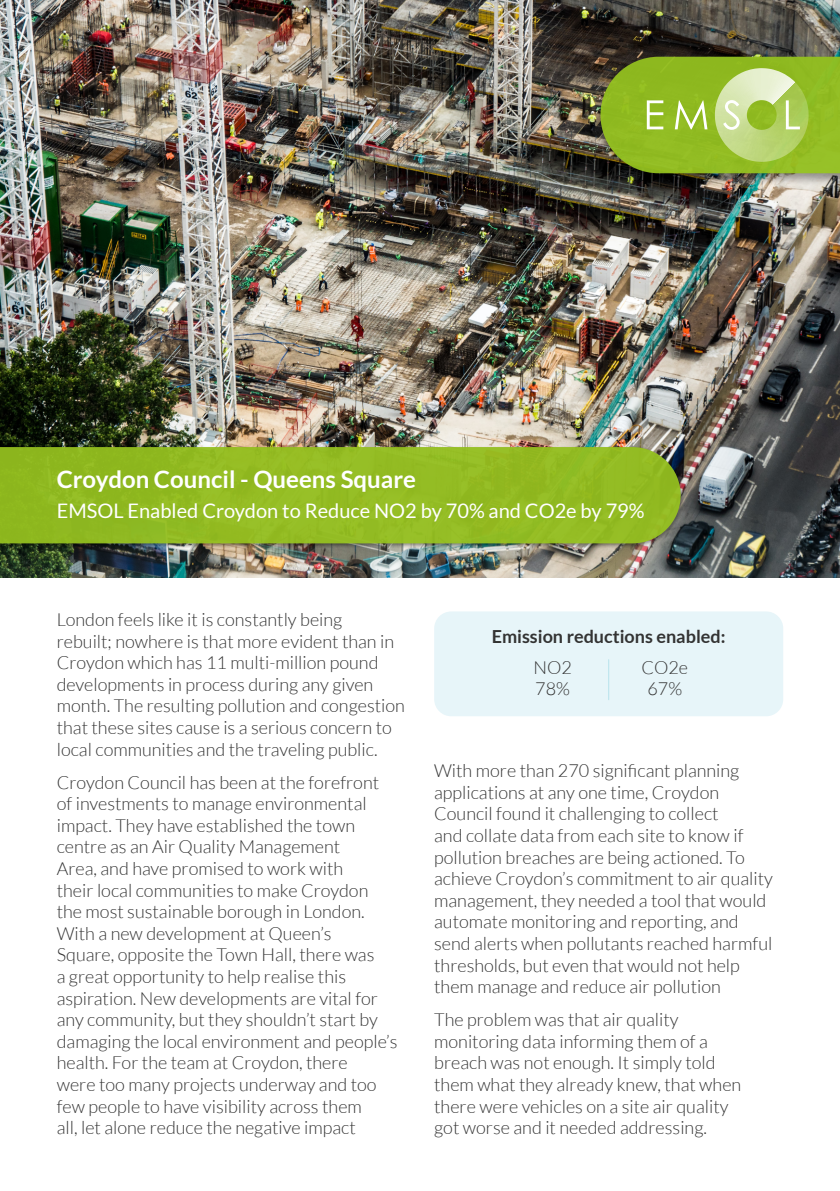
<style>
.page{position:relative;width:840px;height:1191px;background:#fff}
.page>*{position:absolute;margin:0;border:0;box-sizing:border-box;transform-origin:0 0}
.t1{font:700 24px "Lato";color:#fff}
.t2{font:20px "Lato";color:#fff}
.t3{font:300 18px/21.6px "Lato";color:#333}
.t4{font:700 18px "Lato";color:#333}
</style>
<div class="page">
<img style="left:0;top:0;width:839px;height:577px">
<div style="left:0;top:445px;width:683px;height:103px;background:#000;opacity:.4"></div>
<div style="left:0;top:447px;width:680px;height:96px;background:#92bb22"></div>
<div style="left:592px;top:53px;width:247px;height:134px;background:#000;opacity:.4"></div>
<svg style="left:600px;top:57px;width:239px;height:116px"></svg>
<div style="left:434px;top:611px;width:348px;height:105px;background:#e7f5f9;border-radius:17px"></div>
<hr style="left:608px;top:659px;width:1px;height:41px;background:#b8e2ec">
<h1 class="t1" style="left:57px;top:466px;width:360px">Croydon Council - Queens Square</h1>
<p class="t2" style="left:57px;top:500px;width:589px">EMSOL Enabled Croydon to Reduce NO2 by 70% and CO2e by 79%</p>
<p class="t3" style="left:57px;top:609px;width:349px">London feels like it is constantly being<br>rebuilt; nowhere is that more evident than in Croydon which has 11 multi-million pound developments in process during any given month. The resulting pollution and congestion that these sites cause is a serious concern to local communities and the traveling public.</p>
<p class="t3" style="left:57px;top:771px;width:342px">Croydon Council has been at the forefront of investments to manage environmental impact. They have established the town centre as an Air Quality Management<br>Area, and have promised to work with<br>their local communities to make Croydon the most sustainable borough in London.<br>With a new development at Queen’s<br>Square, opposite the Town Hall, there was<br>a great opportunity to help realise this aspiration. New developments are vital for any community, but they shouldn’t start by damaging the local environment and people’s health. For the team at Croydon, there<br>were too many projects underway and too few people to have visibility across them<br>all, let alone reduce the negative impact</p>
<p class="t3" style="left:434px;top:760px;width:340px">With more than 270 significant planning applications at any one time, Croydon Council found it challenging to collect<br>and collate data from each site to know if pollution breaches are being actioned. To achieve Croydon’s commitment to air quality management, they needed a tool that would automate monitoring and reporting, and send alerts when pollutants reached harmful thresholds, but even that would not help them manage and reduce air pollution</p>
<p class="t4" style="left:491px;top:626px;width:235px">Emission reductions enabled:</p>
<p class="t3" style="left:533px;top:656px;width:40px">NO2<br>78%</p>
<p class="t3" style="left:641px;top:656px;width:48px;text-align:center">CO2e<br>67%</p>
<p class="t3" style="left:434px;top:1009px;width:308px">The problem was that air quality monitoring data informing them of a breach was not enough. It simply told them what they already knew, that when there were vehicles on a site air quality got worse and it needed addressing.</p>
</div>
